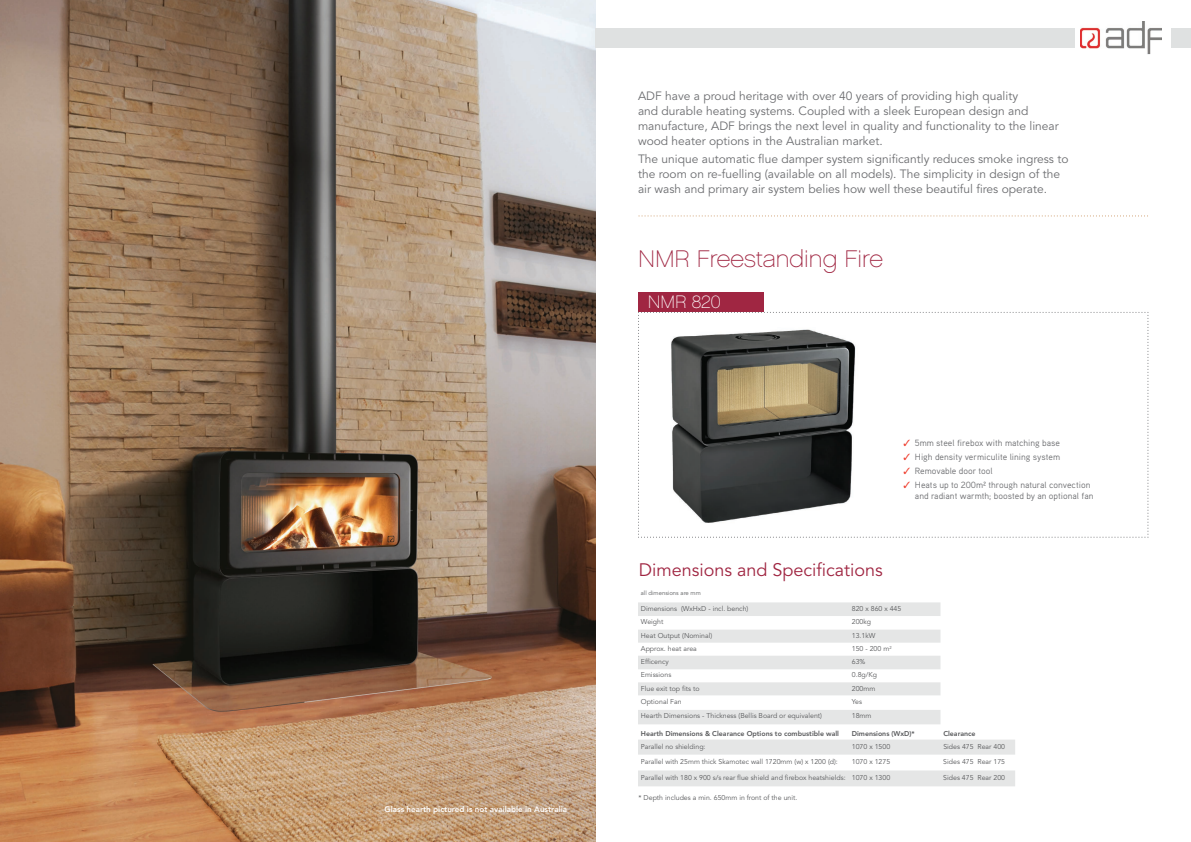
<style>
.page{position:relative;width:1191px;height:842px;background:#fff}
.page>*{position:absolute;margin:0;border:0;box-sizing:border-box;transform-origin:0 0}
.t1{font:24px "Chalet Paris Nineteen Sixty";color:#a02642}
.t2{font:18px "Avenir";color:#a02642}
.t3{font:18px "Chalet Paris Nineteen Sixty";color:#fff}
.t4{font:12px/15px "Avenir";color:#6c6d70}
.t5{font:9px/11px "Aaux Pro";color:#6c6d70}
.t6{font:800 8px "Avenir";color:#fff}
.t7{font:7px "Avenir";color:#57585a}
.t8{font:800 7px "Avenir";color:#57585a}
.t9{font:6px "Avenir";color:#57585a}
.s1{color:#ef3e2e}
</style>
<div class="page">
<img style="left:0;top:0;width:595px;height:842px">
<div style="left:595px;top:28px;width:480px;height:20px;background:#dfe1e1"></div>
<div style="left:638px;top:292px;width:126px;height:20px;background:#a02642"></div>
<div style="left:1171px;top:28px;width:20px;height:20px;background:#dfe1e1"></div>
<svg style="left:638px;top:312px;width:510px;height:226px"></svg>
<img style="left:660px;top:321px;width:219px;height:208px">
<img style="left:1080px;top:22px;width:81px;height:33px">
<svg style="left:638px;top:602px;width:302px;height:122px"></svg>
<svg style="left:638px;top:740px;width:377px;height:46px"></svg>
<svg style="left:638px;top:215px;width:510px;height:1px"></svg>
<p class="t6" style="left:384px;top:805px;width:184px">Glass hearth pictured is not available in Australia</p>
<p class="t4" style="left:638px;top:89px;width:422px">ADF have a proud heritage with over 40 years of providing high quality<br>and durable heating systems. Coupled with a sleek European design and manufacture, ADF brings the next level in quality and functionality to the linear wood heater options in the Australian market.</p>
<p class="t4" style="left:638px;top:151px;width:432px">The unique automatic flue damper system significantly reduces smoke ingress to the room on re-fuelling (available on all models). The simplicity in design of the air wash and primary air system belies how well these beautiful fires operate.</p>
<h1 class="t1" style="left:638px;top:245px;width:246px">NMR Freestanding Fire</h1>
<h2 class="t3" style="left:648px;top:291px;width:74px">NMR 820</h2>
<p class="t5" style="left:903px;top:437px;width:158px"><span class="s1">✓</span> 5mm steel firebox with matching base</p>
<p class="t5" style="left:903px;top:451px;width:158px"><span class="s1">✓</span> High density vermiculite lining system</p>
<p class="t5" style="left:903px;top:465px;width:91px"><span class="s1">✓</span> Removable door tool</p>
<p class="t5" style="left:915px;top:479px;width:180px;text-indent:-11px"><span class="s1">✓</span> Heats up to 200m² through natural convection and radiant warmth; boosted by an optional fan</p>
<h2 class="t2" style="left:639px;top:559px;width:246px">Dimensions and Specifications</h2>
<p class="t9" style="left:641px;top:589px;width:61px">all dimensions are mm</p>
<p class="t7" style="left:641px;top:604px;width:109px">Dimensions (WxHxD - incl. bench)</p>
<p class="t7" style="left:852px;top:604px;width:51px">820 x 860 x 445</p>
<p class="t7" style="left:641px;top:618px;width:24px">Weight</p>
<p class="t7" style="left:852px;top:618px;width:21px">200kg</p>
<p class="t7" style="left:641px;top:631px;width:73px">Heat Output (Nominal)</p>
<p class="t7" style="left:852px;top:631px;width:25px">13.1kW</p>
<p class="t7" style="left:641px;top:644px;width:58px">Approx. heat area</p>
<p class="t7" style="left:852px;top:644px;width:41px">150 - 200 m<sup>2</sup></p>
<p class="t7" style="left:641px;top:657px;width:29px">Efficency</p>
<p class="t7" style="left:852px;top:657px;width:15px">63%</p>
<p class="t7" style="left:641px;top:671px;width:32px">Emissions</p>
<p class="t7" style="left:852px;top:671px;width:27px">0.8g/Kg</p>
<p class="t7" style="left:641px;top:684px;width:60px">Flue exit top fits to</p>
<p class="t7" style="left:852px;top:684px;width:25px">200mm</p>
<p class="t7" style="left:641px;top:697px;width:42px">Optional Fan</p>
<p class="t7" style="left:852px;top:697px;width:12px">Yes</p>
<p class="t7" style="left:641px;top:712px;width:183px">Hearth Dimensions - Thickness (Bellis Board or equivalent)</p>
<p class="t7" style="left:852px;top:712px;width:21px">18mm</p>
<p class="t8" style="left:641px;top:729px;width:200px">Hearth Dimensions &amp; Clearance Options to combustible wall</p>
<p class="t8" style="left:852px;top:729px;width:64px">Dimensions (WxD)*</p>
<p class="t8" style="left:943px;top:729px;width:34px">Clearance</p>
<p class="t7" style="left:641px;top:743px;width:66px">Parallel no shielding:</p>
<p class="t7" style="left:852px;top:743px;width:40px">1070 x 1500</p>
<p class="t7" style="left:943px;top:743px;width:63px">Sides 475 Rear 400</p>
<p class="t7" style="left:641px;top:758px;width:198px">Parallel with 25mm thick Skamotec wall 1720mm (w) x 1200 (d):</p>
<p class="t7" style="left:852px;top:758px;width:40px">1070 x 1275</p>
<p class="t7" style="left:943px;top:758px;width:63px">Sides 475 Rear 175</p>
<p class="t7" style="left:641px;top:774px;width:251px">Parallel with 180 x 900 s/s rear flue shield and firebox heatshields: 1070 x 1300</p>
<p class="t7" style="left:943px;top:774px;width:63px">Sides 475 Rear 200</p>
<p class="t7" style="left:638px;top:793px;width:160px">* Depth includes a min. 650mm in front of the unit.</p>
</div>
